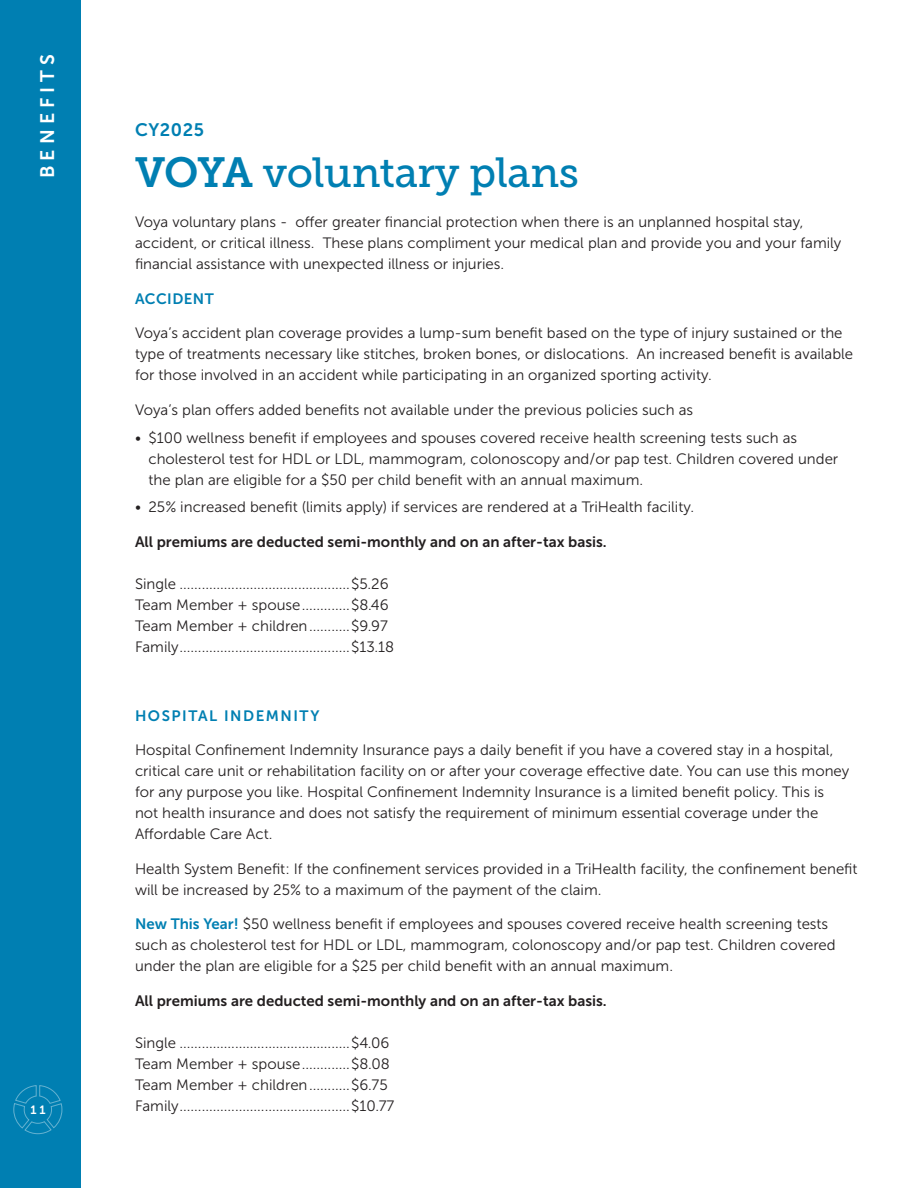
<style>
.page{position:relative;width:918px;height:1188px;background:#fff}
.page>*{position:absolute;margin:0;border:0;box-sizing:border-box;transform-origin:0 0}
.t1{font:42px "Museo Slab 500";letter-spacing:-.01em;color:#007fb2}
.t2{font:19.5px "Museo Sans 700";letter-spacing:.26em;color:#fff}
.t3{font:18px "Museo Sans 700";letter-spacing:.03em;color:#007fb2}
.Body_10_14{font:15px/21px "Museo Sans 300";color:#231f20}
.Body_10_14-2{font:15px "Museo Sans 700";color:#231f20}
.Caps_Subhead_10_14{font:15px "Museo Sans 700";letter-spacing:.1em;color:#007fb2}
.Caps_Subhead_10_14-2{font:15px "Museo Sans 700";letter-spacing:.03em;color:#007fb2}
.t4{font:12px "Museo Sans 700";color:#fff}
.s1{font-family:"Museo Slab 700"}
.s2{font-family:"Museo Sans 700";color:#007fb2}
</style>
<div class="page">
<div style="left:0;top:0;width:81px;height:1188px;background:#007fb2"></div>
<svg style="left:13px;top:1085px;width:50px;height:49px"></svg>
<p class="t2" style="left:36px;top:178px;width:126px;rotate:-90deg">BENEFITS</p>
<p class="t4" style="left:30px;top:1103px;width:17px">1 1</p>
<p class="t3" style="left:135px;top:119px;width:70px">CY2025</p>
<h1 class="t1" style="left:135px;top:149px;width:446px"><span class="s1">VOYA</span> voluntary plans</h1>
<p class="Body_10_14" style="left:135px;top:212px;width:708px">Voya voluntary plans - offer greater financial protection when there is an unplanned hospital stay, accident, or critical illness. These plans compliment your medical plan and provide you and your family financial assistance with unexpected illness or injuries.</p>
<p class="Caps_Subhead_10_14-2" style="left:135px;top:290px;width:80px">ACCIDENT</p>
<p class="Body_10_14" style="left:135px;top:323px;width:720px">Voya’s accident plan coverage provides a lump-sum benefit based on the type of injury sustained or the type of treatments necessary like stitches, broken bones, or dislocations. An increased benefit is available for those involved in an accident while participating in an organized sporting activity.</p>
<p class="Body_10_14" style="left:135px;top:399px;width:560px">Voya’s plan offers added benefits not available under the previous policies such as</p>
<p class="Body_10_14" style="left:148px;top:427px;width:691px;text-indent:-14px">• $100 wellness benefit if employees and spouses covered receive health screening tests such as cholesterol test for HDL or LDL, mammogram, colonoscopy and/or pap test. Children covered under the plan are eligible for a $50 per child benefit with an annual maximum.</p>
<p class="Body_10_14" style="left:135px;top:497px;width:561px">• 25% increased benefit (limits apply) if services are rendered at a TriHealth facility.</p>
<p class="Body_10_14-2" style="left:135px;top:533px;width:473px">All premiums are deducted semi-monthly and on an after-tax basis.</p>
<p class="Body_10_14" style="left:135px;top:573px;width:261px">Single ..............................................$5.26<br>Team Member + spouse.............$8.46<br>Team Member + children...........$9.97<br>Family..............................................$13.18</p>
<p class="Caps_Subhead_10_14" style="left:135px;top:707px;width:186px">HOSPITAL INDEMNITY</p>
<p class="Body_10_14" style="left:135px;top:740px;width:716px">Hospital Confinement Indemnity Insurance pays a daily benefit if you have a covered stay in a hospital, critical care unit or rehabilitation facility on or after your coverage effective date. You can use this money for any purpose you like. Hospital Confinement Indemnity Insurance is a limited benefit policy. This is not health insurance and does not satisfy the requirement of minimum essential coverage under the Affordable Care Act.</p>
<p class="Body_10_14" style="left:135px;top:858px;width:724px">Health System Benefit: If the confinement services provided in a TriHealth facility, the confinement benefit will be increased by 25% to a maximum of the payment of the claim.</p>
<p class="Body_10_14" style="left:135px;top:914px;width:702px"><span class="s2">New This Year!</span> $50 wellness benefit if employees and spouses covered receive health screening tests such as cholesterol test for HDL or LDL, mammogram, colonoscopy and/or pap test. Children covered under the plan are eligible for a $25 per child benefit with an annual maximum.</p>
<p class="Body_10_14-2" style="left:135px;top:992px;width:473px">All premiums are deducted semi-monthly and on an after-tax basis.</p>
<p class="Body_10_14" style="left:135px;top:1032px;width:261px">Single ..............................................$4.06<br>Team Member + spouse.............$8.08<br>Team Member + children...........$6.75<br>Family..............................................$10.77</p>
</div>
